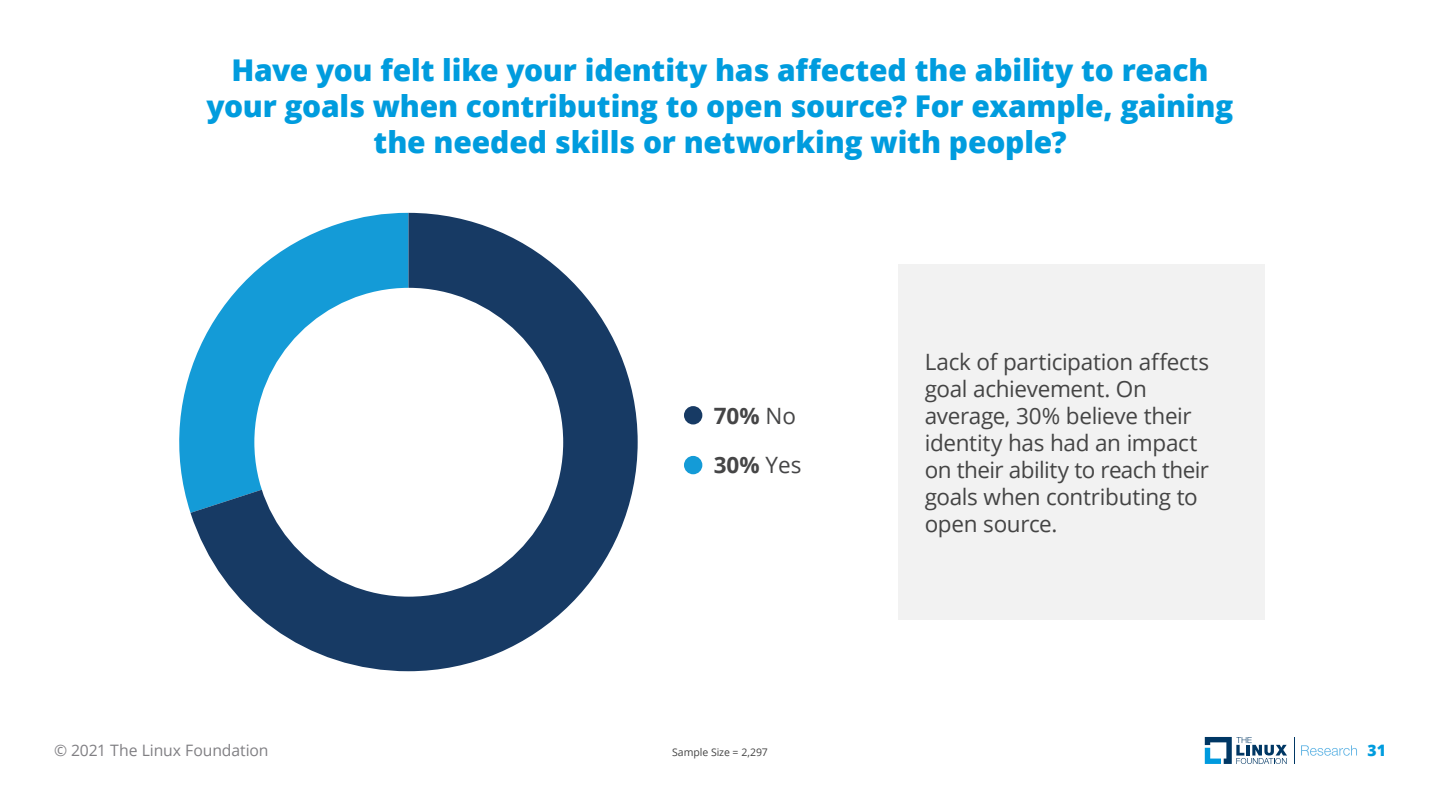
<style>
.page{position:relative;width:1440px;height:810px;background:#fff}
.page>*{position:absolute;margin:0;border:0;box-sizing:border-box;transform-origin:0 0}
.t1{font:800 30px/36px "Open Sans";letter-spacing:-.005em;color:#009cde;text-align:center}
.t2{font:22.5px/27px "Open Sans";letter-spacing:-.015em;color:#444}
.t3{font:700 22.5px "Open Sans";color:#454546}
.t4{font:15.75px "Open Sans";letter-spacing:-.005em;color:#807f83}
.t5{font:800 15.75px "Open Sans";color:#009cde}
.t6{font:10.5px "Open Sans";letter-spacing:-.005em;color:#444}
.s1{font-weight:400}
</style>
<div class="page">
<svg style="left:1205px;top:737px;width:82px;height:27px"></svg>
<svg style="left:1294px;top:737px;width:1px;height:27px"></svg>
<svg style="left:1301px;top:745px;width:56px;height:11px"></svg>
<svg style="left:179px;top:370px;width:12px;height:143px;fill:#149bd7"></svg>
<svg style="left:191px;top:213px;width:447px;height:458px"></svg>
<div style="left:254px;top:288px;width:309px;height:309px;background:#fff;border-radius:50%"></div>
<div style="left:684px;top:406px;width:18px;height:18px;background:#173a64;border-radius:50%"></div>
<div style="left:684px;top:456px;width:18px;height:18px;background:#149bd7;border-radius:50%"></div>
<div style="left:898px;top:264px;width:366px;height:356px;background:#f2f2f2"></div>
<p class="t1" style="left:206px;top:51px;width:1029px">Have you felt like your identity has affected the ability to reach your goals when contributing to open source? For example, gaining the needed skills or networking with people?</p>
<p class="t3" style="left:714px;top:400px;width:84px">70% <span class="s1">No</span></p>
<p class="t3" style="left:714px;top:449px;width:89px">30% <span class="s1">Yes</span></p>
<p class="t2" style="left:925px;top:347px;width:286px">Lack of participation affects goal achievement. On average, 30% believe their identity has had an impact on their ability to reach their goals when contributing to open source.</p>
<p class="t4" style="left:54px;top:739px;width:216px">© 2021 The Linux Foundation</p>
<p class="t5" style="left:1368px;top:738px;width:20px">31</p>
<p class="t6" style="left:672px;top:745px;width:97px">Sample Size = 2,297</p>
</div>
